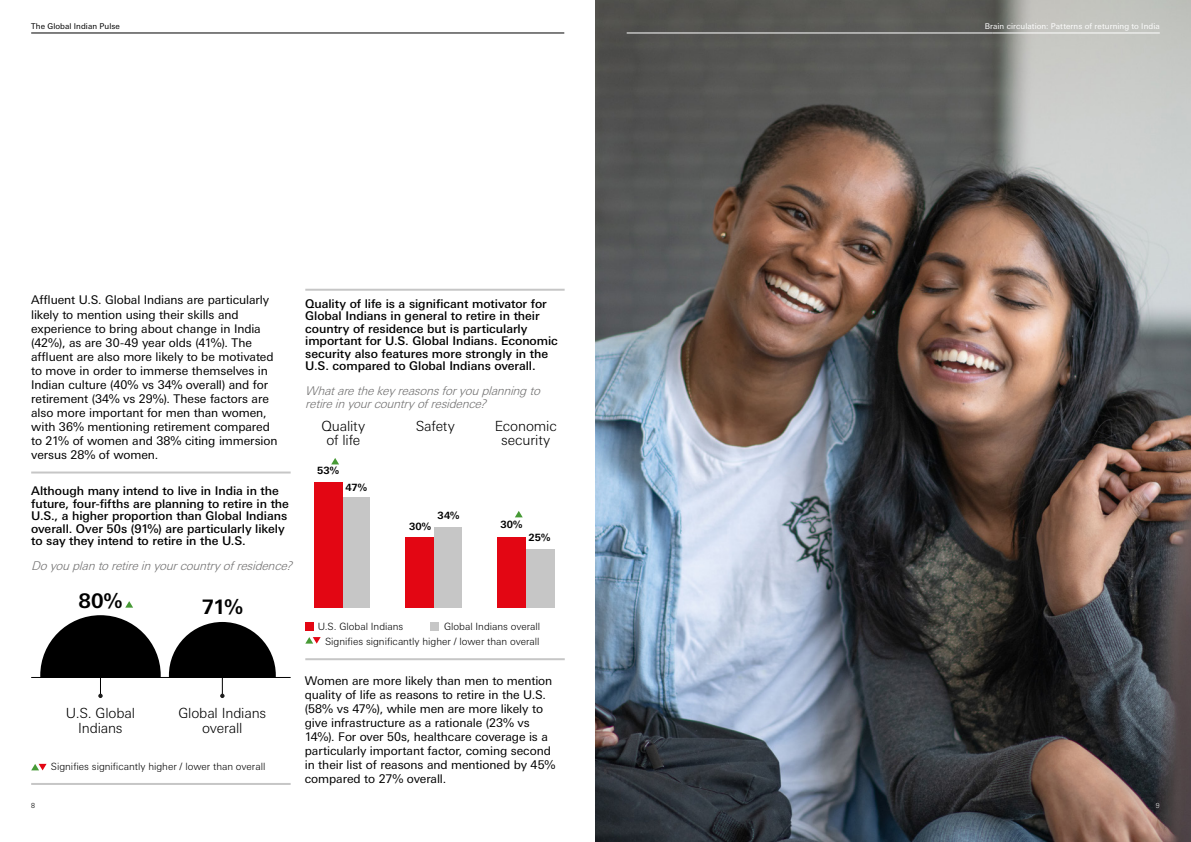
<style>
.page{position:relative;width:1191px;height:842px;background:#fff}
.page>*{position:absolute;margin:0;border:0;box-sizing:border-box;transform-origin:0 0}
.t1{font:700 20px "Univers Nextfor HSBC";color:#000}
.t2{font:300 14px/15px "Univers Nextfor HSBC";letter-spacing:-.01em;color:#000;text-align:center}
.t3{font:12px/14px "Univers Nextfor HSBC";letter-spacing:-.005em;color:#000}
.t4{font:500 12px/12.5px "Univers Nextfor HSBC";letter-spacing:-.005em;color:#000}
.t5{font:italic 300 12px/12.5px "Univers Nextfor HSBC";color:#706f6f}
.t6{font:300 10px "Univers Nextfor HSBC";letter-spacing:-.005em;color:#000}
.t7{font:700 10px "Univers Nextfor HSBC";letter-spacing:.01em;color:#000}
.t8{font:8px "Univers Nextfor HSBC";letter-spacing:.01em;color:#fff}
.t9{font:8px "Univers Nextfor HSBC";letter-spacing:.01em;color:#000}
.t10{font:300 7px "Univers Nextfor HSBC";color:#000}
.t11{font:300 7px "Univers Nextfor HSBC";color:#fff}
</style>
<div class="page">
<div style="left:305px;top:622px;width:9px;height:9px;background:#e30613"></div>
<div style="left:430px;top:622px;width:9px;height:9px;background:#c6c6c6"></div>
<img style="left:595px;top:0;width:596px;height:842px">
<div style="left:40px;top:615px;width:121px;height:121px;background:#000;border-radius:50%"></div>
<div style="left:169px;top:622px;width:107px;height:107px;background:#000;border-radius:50%"></div>
<hr style="left:992px;top:33px;width:167px;height:1px;background:#fff">
<hr style="left:626px;top:33px;width:366px;height:1px;background:#fff">
<hr style="left:31px;top:471px;width:260px;height:2px;background:#c6c6c6">
<svg style="left:31px;top:764px;width:16px;height:6px"></svg>
<svg style="left:125px;top:601px;width:8px;height:7px"></svg>
<hr style="left:31px;top:783px;width:260px;height:2px;background:#c6c6c6">
<div style="left:34px;top:677px;width:255px;height:64px;background:#fff"></div>
<hr style="left:31px;top:677px;width:260px;height:1px;background:#000">
<svg style="left:220px;top:678px;width:4px;height:20px"></svg>
<svg style="left:98px;top:678px;width:5px;height:20px"></svg>
<div style="left:497px;top:537px;width:28px;height:71px;background:#e30613"></div>
<div style="left:525px;top:549px;width:29px;height:59px;background:#c6c6c6"></div>
<div style="left:342px;top:497px;width:28px;height:111px;background:#c6c6c6"></div>
<div style="left:314px;top:483px;width:28px;height:125px;background:#e30613"></div>
<div style="left:405px;top:537px;width:29px;height:71px;background:#e30613"></div>
<div style="left:434px;top:528px;width:28px;height:80px;background:#c6c6c6"></div>
<svg style="left:331px;top:458px;width:8px;height:6px"></svg>
<svg style="left:515px;top:511px;width:8px;height:6px"></svg>
<hr style="left:305px;top:658px;width:260px;height:2px;background:#c6c6c6">
<svg style="left:305px;top:637px;width:16px;height:7px"></svg>
<hr style="left:305px;top:289px;width:259px;height:2px;background:#c6c6c6">
<hr style="left:31px;top:33px;width:533px;height:1px;background:#000">
<p class="t9" style="left:31px;top:20px;width:90px">The Global Indian Pulse</p>
<p class="t3" style="left:31px;top:292px;width:248px">Affluent U.S. Global Indians are particularly likely to mention using their skills and experience to bring about change in India (42%), as are 30-49 year olds (41%). The affluent are also more likely to be motivated to move in order to immerse themselves in Indian culture (40% vs 34% overall) and for retirement (34% vs 29%). These factors are also more important for men than women, with 36% mentioning retirement compared to 21% of women and 38% citing immersion versus 28% of women.</p>
<p class="t4" style="left:31px;top:484px;width:259px">Although many intend to live in India in the future, four-fifths are planning to retire in the U.S., a higher proportion than Global Indians overall. Over 50s (91%) are particularly likely to say they intend to retire in the U.S.</p>
<p class="t5" style="left:31px;top:559px;width:266px">Doyouplantoretireinyourcountryofresidence?</p>
<h1 class="t1" style="left:79px;top:586px;width:45px">80%</h1>
<h1 class="t1" style="left:202px;top:592px;width:43px">71%</h1>
<p class="t4" style="left:305px;top:297px;width:254px">Quality of life is a significant motivator for Global Indians in general to retire in their country of residence but is particularly important for U.S. Global Indians. Economic security also features more strongly in the U.S. compared to Global Indians overall.</p>
<p class="t5" style="left:305px;top:384px;width:240px">Whatarethekeyreasonsforyouplanningto retireinyourcountryofresidence?</p>
<p class="t2" style="left:321px;top:418px;width:45px;line-height:14px">Quality of life</p>
<p class="t7" style="left:317px;top:463px;width:24px">53%</p>
<p class="t7" style="left:345px;top:480px;width:23px">47%</p>
<p class="t2" style="left:416px;top:418px;width:41px">Safety</p>
<p class="t2" style="left:495px;top:418px;width:63px;line-height:14px">Economic security</p>
<p class="t7" style="left:437px;top:509px;width:23px">34%</p>
<p class="t7" style="left:409px;top:519px;width:24px">30%</p>
<p class="t7" style="left:500px;top:517px;width:24px">30%</p>
<p class="t7" style="left:528px;top:530px;width:23px">25%</p>
<p class="t6" style="left:318px;top:620px;width:87px">U.S. Global Indians</p>
<p class="t6" style="left:444px;top:620px;width:98px">Global Indians overall</p>
<p class="t6" style="left:325px;top:635px;width:216px">Signifies significantly higher / lower than overall</p>
<p class="t10" style="left:31px;top:800px;width:5px">8</p>
<p class="t2" style="left:66px;top:704px;width:71px">U.S. Global<br>Indians</p>
<p class="t2" style="left:178px;top:704px;width:89px">Global Indians overall</p>
<p class="t6" style="left:51px;top:760px;width:216px">Signifies significantly higher / lower than overall</p>
<p class="t3" style="left:305px;top:673px;width:252px">Women are more likely than men to mention quality of life as reasons to retire in the U.S. (58% vs 47%), while men are more likely to give infrastructure as a rationale (23% vs 14%). For over 50s, healthcare coverage is a particularly important factor, coming second in their list of reasons and mentioned by 45% compared to 27% overall.</p>
<p class="t8" style="left:984px;top:21px;width:177px">Brain circulation: Patterns of returning to India</p>
<p class="t11" style="left:1155px;top:800px;width:5px">9</p>
</div>
